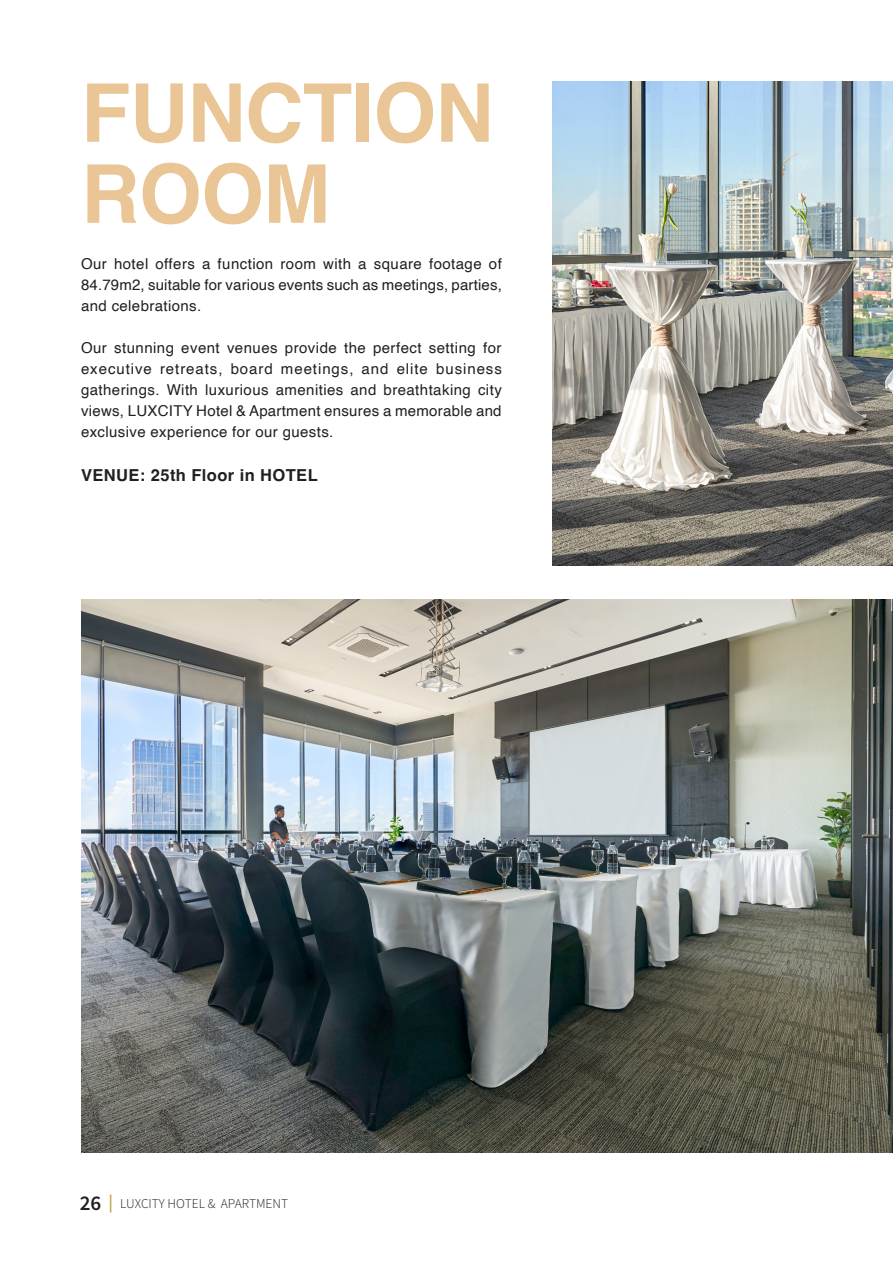
<style>
.page{position:relative;width:893px;height:1263px;background:#fff}
.page>*{position:absolute;margin:0;border:0;box-sizing:border-box;transform-origin:0 0}
.Title__Center{font:700 81px "Helvetica";letter-spacing:-.01em;color:#eac595}
.Body__Center{font:700 16.5px "Helvetica";letter-spacing:.025em;color:#231f20}
.Body__Center-2{font:15px/21px "Helvetica";letter-spacing:.02em;color:#231f20;text-align:justify}
.t1{font:300 13.5px "Source Sans Pro";color:#231f20}
.s1{font-weight:600;font-size:21px}
.s2{font-weight:600;font-size:18px;color:#c5a140}
</style>
<div class="page">
<img style="left:81px;top:600px;width:812px;height:552px">
<img style="left:553px;top:81px;width:340px;height:485px">
<p class="Title__Center" style="left:81px;top:64px;width:414px">FUNCTION</p>
<p class="Title__Center" style="left:81px;top:145px;width:251px">ROOM</p>
<p class="Body__Center-2" style="left:81px;top:253px;width:422px">Our hotel offers a function room with a square footage of 84.79m2, suitable for various events such as meetings, parties, and celebrations.</p>
<p class="Body__Center-2" style="left:81px;top:337px;width:422px">Our stunning event venues provide the perfect setting for executive retreats, board meetings, and elite business gatherings. With luxurious amenities and breathtaking city views, LUXCITY Hotel &amp; Apartment ensures a memorable and exclusive experience for our guests.</p>
<p class="Body__Center" style="left:81px;top:465px;width:238px">VENUE: 25th Floor in HOTEL</p>
<p class="t1" style="left:80px;top:1195px;width:210px"><span class="s1">26</span> <span class="s2">|</span> LUXCITY HOTEL &amp; APARTMENT</p>
</div>
